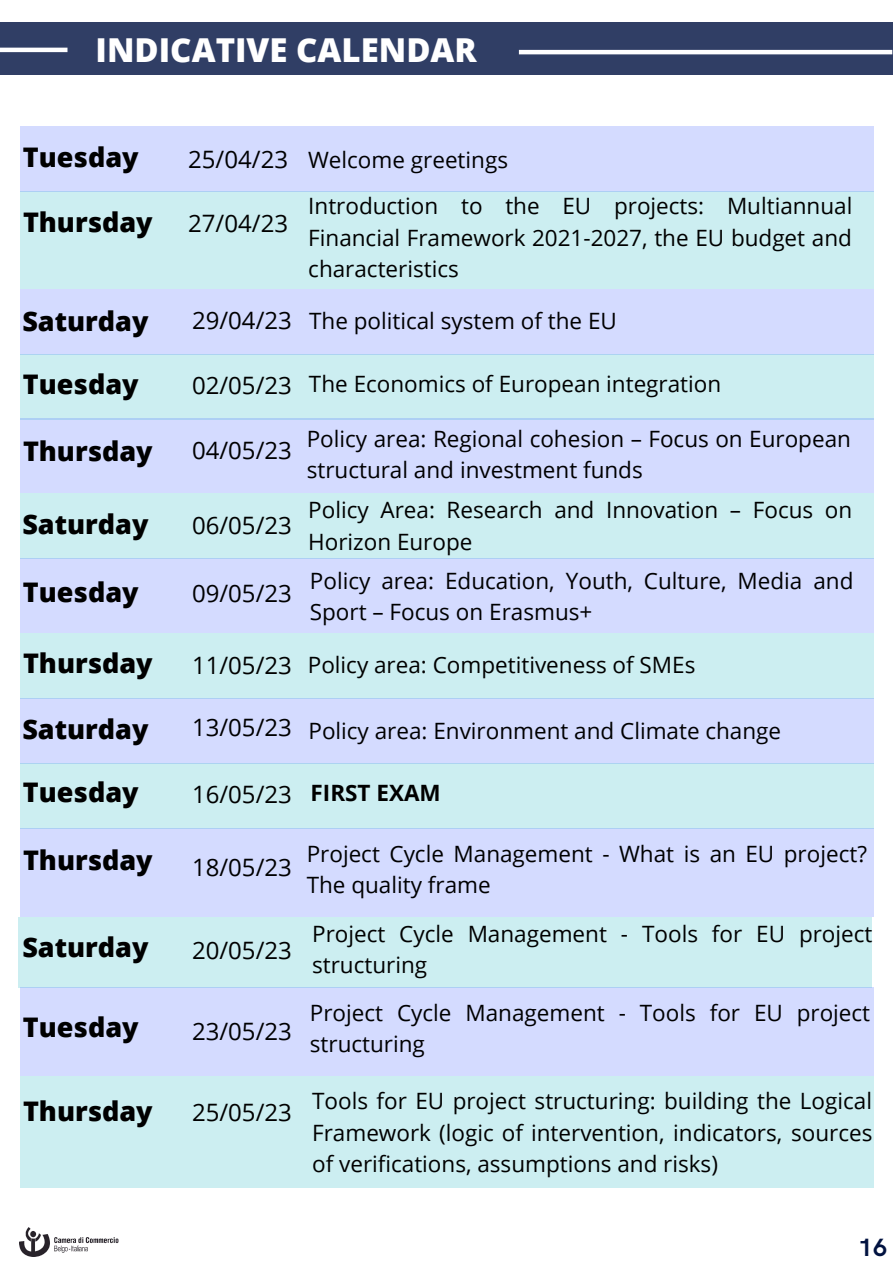
<style>
.page{position:relative;width:893px;height:1264px;background:#fff}
.page>*{position:absolute;margin:0;border:0;box-sizing:border-box;transform-origin:0 0}
.t1{font:800 33px "Open Sans";color:#fff}
.t2{font:800 27px "Open Sans";color:#000}
.t3{font:700 25.05px "HK Grotesk";color:#011240}
.t4{font:24px "Open Sans";color:#000}
.t5{font:22.5px/31.5px "Open Sans";color:#000}
.t6{font:700 22.5px "Open Sans";color:#000}
.s1{font-size:24px}
</style>
<div class="page">
<div style="left:0;top:22px;width:892px;height:53px;background:#303e65"></div>
<hr style="left:0;top:48px;width:67px;height:4px;background:#fff">
<hr style="left:519px;top:50px;width:373px;height:4px;background:#fff">
<div style="left:20px;top:191px;width:853px;height:98px;background:#cceef1"></div>
<div style="left:20px;top:127px;width:853px;height:65px;background:#d4dbff"></div>
<div style="left:20px;top:289px;width:853px;height:65px;background:#d4dbff"></div>
<div style="left:20px;top:354px;width:853px;height:65px;background:#cceef1"></div>
<div style="left:20px;top:419px;width:853px;height:74px;background:#d4dbff"></div>
<div style="left:20px;top:493px;width:853px;height:66px;background:#cceef1"></div>
<div style="left:20px;top:558px;width:853px;height:74px;background:#d4dbff"></div>
<div style="left:20px;top:633px;width:853px;height:65px;background:#cceef1"></div>
<div style="left:20px;top:698px;width:853px;height:65px;background:#d4dbff"></div>
<div style="left:20px;top:763px;width:853px;height:65px;background:#cceef1"></div>
<div style="left:20px;top:827px;width:853px;height:89px;background:#d4dbff"></div>
<div style="left:18px;top:916px;width:853px;height:71px;background:#cceef1"></div>
<div style="left:20px;top:987px;width:853px;height:88px;background:#d4dbff"></div>
<div style="left:20px;top:1076px;width:853px;height:111px;background:#cceef1"></div>
<img style="left:20px;top:1227px;width:99px;height:28px">
<h1 class="t1" style="left:96px;top:26px;width:382px">INDICATIVE CALENDAR</h1>
<p class="t2" style="left:23px;top:138px;width:117px">Tuesday</p>
<p class="t2" style="left:23px;top:203px;width:131px">Thursday</p>
<p class="t2" style="left:22px;top:302px;width:128px">Saturday</p>
<p class="t4" style="left:188px;top:142px;width:101px">25/04/23</p>
<p class="t4" style="left:188px;top:207px;width:101px">27/04/23</p>
<p class="t4" style="left:192px;top:304px;width:101px">29/04/23</p>
<p class="t5" style="left:308px;top:136px;width:545px;line-height:46.3px">Welcome greetings<br>Introduction to the EU projects: Multiannual</p>
<p class="t5" style="left:308px;top:221px;width:545px">Financial Framework 2021-2027, the EU budget and characteristics</p>
<p class="t5" style="left:309px;top:304px;width:309px">The political system of the EU</p>
<p class="t2" style="left:23px;top:365px;width:117px">Tuesday</p>
<p class="t5" style="left:192px;top:368px;width:530px"><span class="s1">02/05/23</span> The Economics of European integration</p>
<p class="t2" style="left:23px;top:432px;width:131px">Thursday</p>
<p class="t4" style="left:192px;top:433px;width:101px">04/05/23</p>
<p class="t5" style="left:307px;top:422px;width:545px">Policy area: Regional cohesion – Focus on European structural and investment funds</p>
<p class="t2" style="left:22px;top:505px;width:128px">Saturday</p>
<p class="t5" style="left:308px;top:493px;width:545px">Policy Area: Research and Innovation – Focus on<br>Horizon Europe</p>
<p class="t5" style="left:310px;top:564px;width:545px">Policy area: Education, Youth, Culture, Media and<br>Sport – Focus on Erasmus+</p>
<p class="t4" style="left:192px;top:508px;width:101px">06/05/23</p>
<p class="t2" style="left:23px;top:573px;width:117px">Tuesday</p>
<p class="t4" style="left:192px;top:576px;width:101px">09/05/23</p>
<p class="t2" style="left:23px;top:644px;width:131px">Thursday</p>
<p class="t5" style="left:308px;top:648px;width:389px">Policy area: Competitiveness of SMEs</p>
<p class="t2" style="left:22px;top:710px;width:128px">Saturday</p>
<p class="t5" style="left:308px;top:714px;width:474px">Policy area: Environment and Climate change</p>
<p class="t2" style="left:23px;top:773px;width:117px">Tuesday</p>
<p class="t6" style="left:310px;top:777px;width:132px">FIRST EXAM</p>
<p class="t4" style="left:192px;top:648px;width:101px">11/05/23</p>
<p class="t4" style="left:192px;top:710px;width:101px">13/05/23</p>
<p class="t4" style="left:192px;top:777px;width:101px">16/05/23</p>
<p class="t2" style="left:23px;top:841px;width:131px">Thursday</p>
<p class="t5" style="left:307px;top:837px;width:561px">Project Cycle Management - What is an EU project?<br>The quality frame</p>
<p class="t2" style="left:22px;top:927px;width:128px">Saturday</p>
<p class="t5" style="left:312px;top:917px;width:562px">Project Cycle Management - Tools for EU project structuring</p>
<p class="t2" style="left:23px;top:1008px;width:117px">Tuesday</p>
<p class="t4" style="left:192px;top:850px;width:101px">18/05/23</p>
<p class="t4" style="left:192px;top:933px;width:101px">20/05/23</p>
<p class="t5" style="left:310px;top:996px;width:562px">Project Cycle Management - Tools for EU project structuring</p>
<p class="t4" style="left:192px;top:1014px;width:101px">23/05/23</p>
<p class="t2" style="left:23px;top:1091px;width:131px">Thursday</p>
<p class="t5" style="left:312px;top:1084px;width:561px;text-align:justify">Tools for EU project structuring: building the Logical Framework (logic of intervention, indicators, sources of verifications, assumptions and risks)</p>
<p class="t4" style="left:192px;top:1095px;width:101px">25/05/23</p>
<p class="t3" style="left:858px;top:1233px;width:31px">16</p>
</div>
